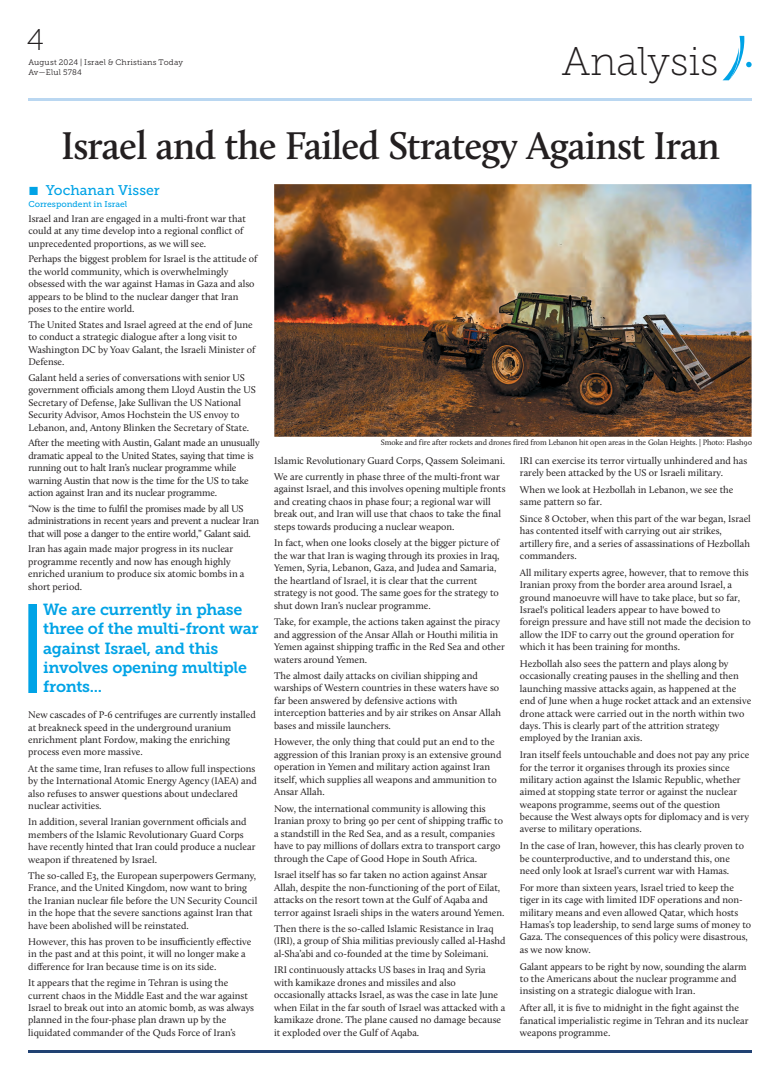
<style>
.page{position:relative;width:780px;height:1078px;background:#fff}
.page>*{position:absolute;margin:0;border:0;box-sizing:border-box;transform-origin:0 0}
.t1{font:600 40px "Calluna";letter-spacing:-.02em;color:#231f20}
.t2{font:40px "Museo Slab 100";color:#231f20}
.t3{font:30px "Museo Slab 100";color:#231f20}
.t4{font:16px/19.2px "Museo Slab 700";letter-spacing:-.02em;color:#00a3e6}
.t5{font:14px "Museo Slab 500";color:#00a3e6}
.t6{font:10px/12.4px "Calluna";color:#231f20}
.t7{font:10px/12.5px "Calluna";letter-spacing:-.02em;color:#231f20}
.t8{font:10px/12.5px "Calluna";letter-spacing:-.025em;color:#231f20}
.t9{font:8.5px "Museo Slab 500";color:#00a3e6}
.t10{font:8px "Calluna";letter-spacing:-.015em;color:#231f20}
.t11{font:8px/10px "Museo Slab 300";letter-spacing:.025em;color:#231f20}
</style>
<div class="page">
<svg style="left:723px;top:36px;width:28px;height:44px"></svg>
<hr style="left:28px;top:98px;width:723px;height:2px;background:#bad7f1">
<hr style="left:28px;top:1049px;width:723px;height:3px;background:#214273">
<img style="left:274px;top:184px;width:477px;height:252px">
<div style="left:28px;top:603px;width:9px;height:89px;background:#00a3e6"></div>
<h2 class="t3" style="left:27px;top:27px;width:19px">4</h2>
<p class="t11" style="left:28px;top:58px;width:156px">August 2024 | Israel &amp; Christians Today<br>Av—Elul 5784</p>
<h1 class="t2" style="left:561px;top:45px;width:158px">Analysis</h1>
<h1 class="t1" style="left:61px;top:128px;width:660px">Israel and the Failed Strategy Against Iran</h1>
<h3 class="t5" style="left:28px;top:184px;width:133px">■ Yochanan Visser</h3>
<p class="t9" style="left:28px;top:200px;width:100px">Correspondent in Israel</p>
<p class="t6" style="left:28px;top:213px;width:219px">Israel and Iran are engaged in a multi-front war that could at any time develop into a regional conflict of unprecedented proportions, as we will see.</p>
<p class="t6" style="left:28px;top:253px;width:230px">Perhaps the biggest problem for Israel is the attitude of the world community, which is overwhelmingly obsessed with the war against Hamas in Gaza and also appears to be blind to the nuclear danger that Iran poses to the entire world.</p>
<p class="t6" style="left:28px;top:319px;width:228px">The United States and Israel agreed at the end of June to conduct a strategic dialogue after a long visit to Washington DC by Yoav Galant, the Israeli Minister of Defense.</p>
<p class="t6" style="left:28px;top:372px;width:229px">Galant held a series of conversations with senior US government officials among them Lloyd Austin the US Secretary of Defense, Jake Sullivan the US National Security Advisor, Amos Hochstein the US envoy to Lebanon, and, Antony Blinken the Secretary of State.</p>
<p class="t7" style="left:28px;top:437px;width:233px">After the meeting with Austin, Galant made an unusually dramatic appeal to the United States, saying that time is running out to halt Iran’s nuclear programme while warning Austin that now is the time for the US to take action against Iran and its nuclear programme.</p>
<p class="t8" style="left:28px;top:503px;width:232px">“Now is the time to fulfil the promises made by all US administrations in recent years and prevent a nuclear Iran that will pose a danger to the entire world,” Galant said.</p>
<p class="t6" style="left:28px;top:543px;width:218px">Iran has again made major progress in its nuclear programme recently and now has enough highly enriched uranium to produce six atomic bombs in a short period.</p>
<h3 class="t4" style="left:43px;top:601px;width:217px">We are currently in phase three of the multi-front war against Israel, and this involves opening multiple fronts...</h3>
<p class="t6" style="left:28px;top:709px;width:229px">New cascades of P-6 centrifuges are currently installed at breakneck speed in the underground uranium enrichment plant Fordow, making the enriching process even more massive.</p>
<p class="t6" style="left:28px;top:763px;width:230px">At the same time, Iran refuses to allow full inspections by the International Atomic Energy Agency (IAEA) and also refuses to answer questions about undeclared nuclear activities.</p>
<p class="t6" style="left:28px;top:816px;width:228px">In addition, several Iranian government officials and members of the Islamic Revolutionary Guard Corps have recently hinted that Iran could produce a nuclear weapon if threatened by Israel.</p>
<p class="t6" style="left:28px;top:870px;width:230px">The so-called E3, the European superpowers Germany, France, and the United Kingdom, now want to bring the Iranian nuclear file before the UN Security Council in the hope that the severe sanctions against Iran that have been abolished will be reinstated.</p>
<p class="t6" style="left:28px;top:936px;width:224px">However, this has proven to be insufficiently effective in the past and at this point, it will no longer make a difference for Iran because time is on its side.</p>
<p class="t6" style="left:28px;top:977px;width:227px">It appears that the regime in Tehran is using the current chaos in the Middle East and the war against Israel to break out into an atomic bomb, as was always planned in the four-phase plan drawn up by the liquidated commander of the Quds Force of Iran’s</p>
<p class="t10" style="left:381px;top:439px;width:373px">Smoke and fire after rockets and drones fired from Lebanon hit open areas in the Golan Heights. | Photo: Flash90</p>
<p class="t6" style="left:274px;top:452px;width:232px;line-height:16.4px">Islamic Revolutionary Guard Corps, Qassem Soleimani.<br>We are currently in phase three of the multi-front war</p>
<p class="t6" style="left:274px;top:483px;width:233px">against Israel, and this involves opening multiple fronts and creating chaos in phase four; a regional war will break out, and Iran will use that chaos to take the final steps towards producing a nuclear weapon.</p>
<p class="t6" style="left:274px;top:537px;width:227px">In fact, when one looks closely at the bigger picture of the war that Iran is waging through its proxies in Iraq, Yemen, Syria, Lebanon, Gaza, and Judea and Samaria, the heartland of Israel, it is clear that the current strategy is not good. The same goes for the strategy to shut down Iran’s nuclear programme.</p>
<p class="t6" style="left:274px;top:616px;width:232px">Take, for example, the actions taken against the piracy and aggression of the Ansar Allah or Houthi militia in Yemen against shipping traffic in the Red Sea and other waters around Yemen.</p>
<p class="t6" style="left:274px;top:670px;width:228px">The almost daily attacks on civilian shipping and warships of Western countries in these waters have so far been answered by defensive actions with interception batteries and by air strikes on Ansar Allah bases and missile launchers.</p>
<p class="t6" style="left:274px;top:736px;width:229px">However, the only thing that could put an end to the aggression of this Iranian proxy is an extensive ground operation in Yemen and military action against Iran itself, which supplies all weapons and ammunition to Ansar Allah.</p>
<p class="t6" style="left:274px;top:802px;width:230px">Now, the international community is allowing this Iranian proxy to bring 90 per cent of shipping traffic to a standstill in the Red Sea, and as a result, companies have to pay millions of dollars extra to transport cargo through the Cape of Good Hope in South Africa.</p>
<p class="t6" style="left:274px;top:869px;width:232px">Israel itself has so far taken no action against Ansar Allah, despite the non-functioning of the port of Eilat, attacks on the resort town at the Gulf of Aqaba and terror against Israeli ships in the waters around Yemen.</p>
<p class="t6" style="left:274px;top:922px;width:233px">Then there is the so-called Islamic Resistance in Iraq (IRI), a group of Shia militias previously called al-Hashd al-Sha’abi and co-founded at the time by Soleimani.</p>
<p class="t6" style="left:274px;top:964px;width:233px">IRI continuously attacks US bases in Iraq and Syria with kamikaze drones and missiles and also occasionally attacks Israel, as was the case in late June when Eilat in the far south of Israel was attacked with a kamikaze drone. The plane caused no damage because it exploded over the Gulf of Aqaba.</p>
<p class="t6" style="left:520px;top:454px;width:229px">IRI can exercise its terror virtually unhindered and has rarely been attacked by the US or Israeli military.</p>
<p class="t6" style="left:520px;top:484px;width:215px">When we look at Hezbollah in Lebanon, we see the same pattern so far.</p>
<p class="t6" style="left:520px;top:513px;width:232px">Since 8 October, when this part of the war began, Israel has contented itself with carrying out air strikes, artillery fire, and a series of assassinations of Hezbollah commanders.</p>
<p class="t6" style="left:520px;top:567px;width:232px">All military experts agree, however, that to remove this Iranian proxy from the border area around Israel, a ground manoeuvre will have to take place, but so far, Israel's political leaders appear to have bowed to foreign pressure and have still not made the decision to allow the IDF to carry out the ground operation for which it has been training for months.</p>
<p class="t6" style="left:520px;top:658px;width:233px">Hezbollah also sees the pattern and plays along by occasionally creating pauses in the shelling and then launching massive attacks again, as happened at the end of June when a huge rocket attack and an extensive drone attack were carried out in the north within two days. This is clearly part of the attrition strategy employed by the Iranian axis.</p>
<p class="t6" style="left:520px;top:749px;width:231px">Iran itself feels untouchable and does not pay any price for the terror it organises through its proxies since military action against the Islamic Republic, whether aimed at stopping state terror or against the nuclear weapons programme, seems out of the question because the West always opts for diplomacy and is very averse to military operations.</p>
<p class="t6" style="left:520px;top:840px;width:226px">In the case of Iran, however, this has clearly proven to be counterproductive, and to understand this, one need only look at Israel’s current war with Hamas.</p>
<p class="t6" style="left:520px;top:881px;width:233px">For more than sixteen years, Israel tried to keep the tiger in its cage with limited IDF operations and non&shy;military means and even allowed Qatar, which hosts Hamas’s top leadership, to send large sums of money to Gaza. The consequences of this policy were disastrous, as we now know.</p>
<p class="t6" style="left:520px;top:960px;width:228px">Galant appears to be right by now, sounding the alarm to the Americans about the nuclear programme and insisting on a strategic dialogue with Iran.</p>
<p class="t6" style="left:520px;top:1002px;width:230px">After all, it is five to midnight in the fight against the fanatical imperialistic regime in Tehran and its nuclear weapons programme.</p>
</div>
